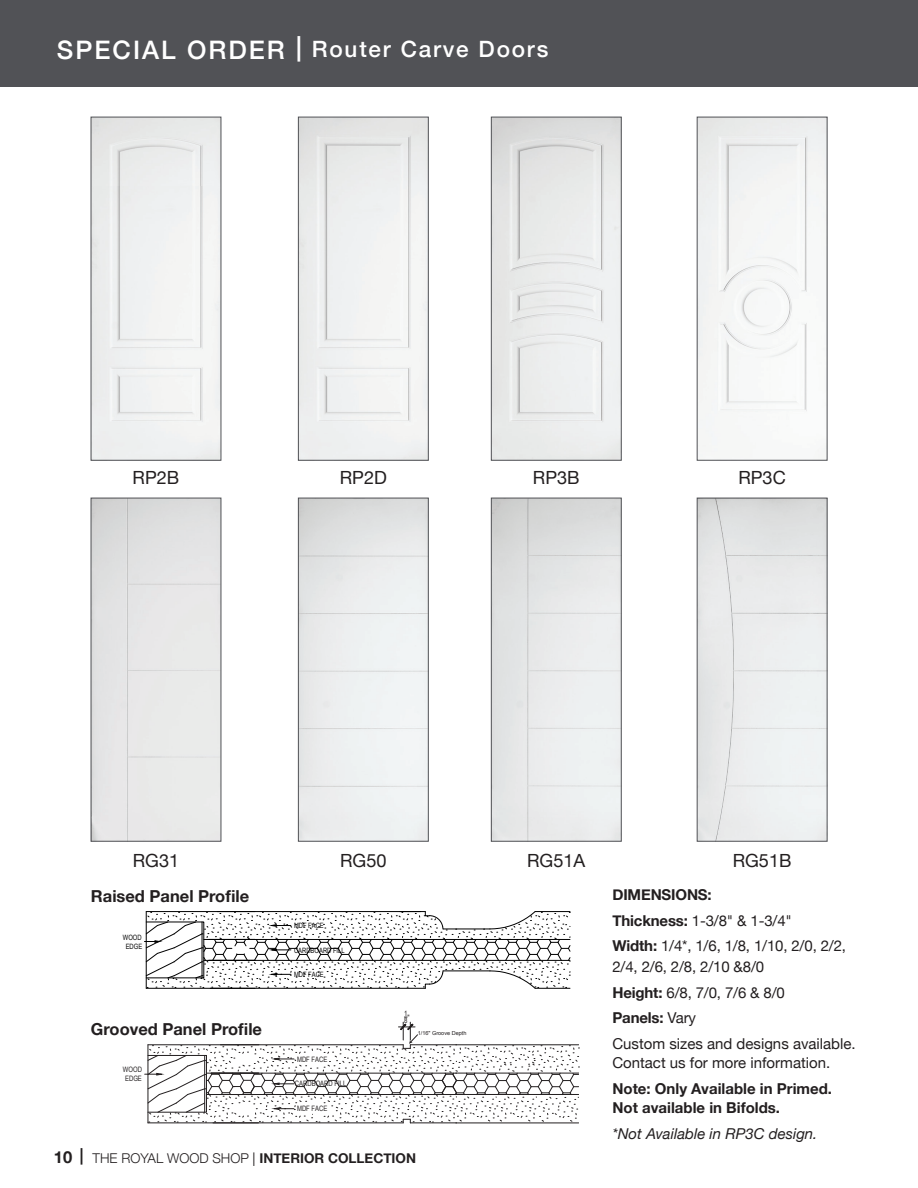
<style>
.page{position:relative;width:918px;height:1188px;background:#fff}
.page>*{position:absolute;margin:0;border:0;box-sizing:border-box;transform-origin:0 0}
.t1{font:500 22.5px "Helvetica Neue";letter-spacing:.08em;color:#fff}
.t2{font:18.15px "Helvetica Neue";color:#231f20}
.t3{font:700 16.5px "Helvetica Neue";color:#231f20}
.t4{font:15px "Helvetica Neue";color:#231f20}
.t5{font:700 15px "Helvetica Neue";color:#231f20}
.t6{font:italic 15px "Helvetica Neue";color:#231f20}
.t7{font:700 13.5px "Helvetica Neue";color:#231f20}
.t8{font:7.5px/9px "Arial";color:#231f20;scale:.8 1}
.t9{font:7.35px/8.9px "Arial";color:#000;text-align:center;scale:.8 1}
.t10{font:5.55px "Arial";color:#231f20}
.s1{font-size:25.5px}
.s2{font-weight:700}
.s3{font-weight:400}
.s4{font-size:16.5px}
.s5{font-weight:300}
</style>
<div class="page">
<div style="left:0;top:0;width:918px;height:87px;background:#515256"></div>
<img style="left:93px;top:119px;width:126px;height:339px">
<img style="left:300px;top:119px;width:126px;height:339px">
<div style="left:298px;top:117px;width:130px;height:343px;border:1px solid #515256"></div>
<img style="left:493px;top:119px;width:126px;height:339px">
<div style="left:491px;top:117px;width:130px;height:343px;border:1px solid #515256"></div>
<img style="left:699px;top:119px;width:126px;height:338px">
<div style="left:697px;top:117px;width:130px;height:343px;border:1px solid #515256"></div>
<div style="left:298px;top:498px;width:130px;height:343px;border:1px solid #515256"></div>
<img style="left:93px;top:500px;width:126px;height:339px">
<img style="left:493px;top:500px;width:126px;height:339px">
<div style="left:491px;top:498px;width:130px;height:343px;border:1px solid #515256"></div>
<img style="left:699px;top:500px;width:126px;height:339px">
<div style="left:697px;top:498px;width:130px;height:343px;border:1px solid #515256"></div>
<hr style="left:148px;top:1123px;width:255px;height:1px;background:#231f20">
<hr style="left:410px;top:1123px;width:47px;height:1px;background:#231f20">
<hr style="left:456px;top:1123px;width:123px;height:1px;background:#231f20">
<svg style="left:145px;top:1017px;width:434px;height:106px"></svg>
<svg style="left:144px;top:911px;width:427px;height:78px"></svg>
<p class="t1" style="left:57px;top:31px;width:493px"><span class="s1">SPECIAL ORDER |</span> Router Carve Doors</p>
<p class="t2" style="left:133px;top:465px;width:48px">RP2B</p>
<p class="t2" style="left:340px;top:465px;width:49px">RP2D</p>
<p class="t2" style="left:533px;top:465px;width:48px">RP3B</p>
<p class="t2" style="left:738px;top:465px;width:49px">RP3C</p>
<p class="t2" style="left:133px;top:847px;width:48px">RG31</p>
<p class="t2" style="left:340px;top:847px;width:48px">RG50</p>
<p class="t2" style="left:527px;top:847px;width:60px">RG51A</p>
<p class="t2" style="left:733px;top:847px;width:60px">RG51B</p>
<p class="t5" style="left:612px;top:883px;width:101px">DIMENSIONS:</p>
<p class="t4" style="left:612px;top:910px;width:181px"><span class="s2">Thickness:</span> 1-3/8" &amp; 1-3/4"</p>
<p class="t4" style="left:612px;top:935px;width:235px"><span class="s2">Width:</span> 1/4*, 1/6, 1/8, 1/10, 2/0, 2/2,</p>
<p class="t4" style="left:612px;top:956px;width:153px">2/4, 2/6, 2/8, 2/10 &amp;8/0</p>
<p class="t4" style="left:612px;top:982px;width:174px"><span class="s2">Height:</span> 6/8, 7/0, 7/6 &amp; 8/0</p>
<p class="t5" style="left:612px;top:1006px;width:85px">Panels: <span class="s3">Vary</span></p>
<p class="t4" style="left:612px;top:1033px;width:245px">Custom sizes and designs available.</p>
<p class="t4" style="left:612px;top:1052px;width:219px">Contact us for more information.</p>
<p class="t5" style="left:612px;top:1077px;width:221px">Note: Only Available in Primed.</p>
<p class="t5" style="left:612px;top:1096px;width:169px">Not available in Bifolds.</p>
<p class="t6" style="left:612px;top:1123px;width:207px">*Not Available in RP3C design.</p>
<p class="t3" style="left:91px;top:883px;width:160px">Raised Panel Profile</p>
<p class="t9" style="left:294px;top:921px;width:39px">MDF FACE</p>
<p class="t9" style="left:123px;top:933px;width:26px">WOOD<br>EDGE</p>
<p class="t9" style="left:294px;top:946px;width:65px">CARDBOARD FILL</p>
<p class="t9" style="left:294px;top:970px;width:39px">MDF FACE</p>
<p class="t8" style="left:404px;top:1010px;width:6px;line-height:7.2px">1<br>8</p>
<p class="t8" style="left:407px;top:1013px;width:4px">"</p>
<p class="t3" style="left:91px;top:1016px;width:173px">Grooved Panel Profile</p>
<p class="t10" style="left:418px;top:1029px;width:50px">1/16" Groove Depth</p>
<p class="t8" style="left:297px;top:1055px;width:39px">MDF FACE</p>
<p class="t8" style="left:123px;top:1065px;width:25px">WOOD<br>EDGE</p>
<p class="t8" style="left:295px;top:1079px;width:66px">CARDBOARD FILL</p>
<p class="t8" style="left:297px;top:1104px;width:39px">MDF FACE</p>
<p class="t7" style="left:54px;top:1147px;width:364px"><span class="s4">10 |</span> <span class="s5">THE ROYAL WOOD SHOP</span> <span class="s3">|</span> INTERIOR COLLECTION</p>
</div>
